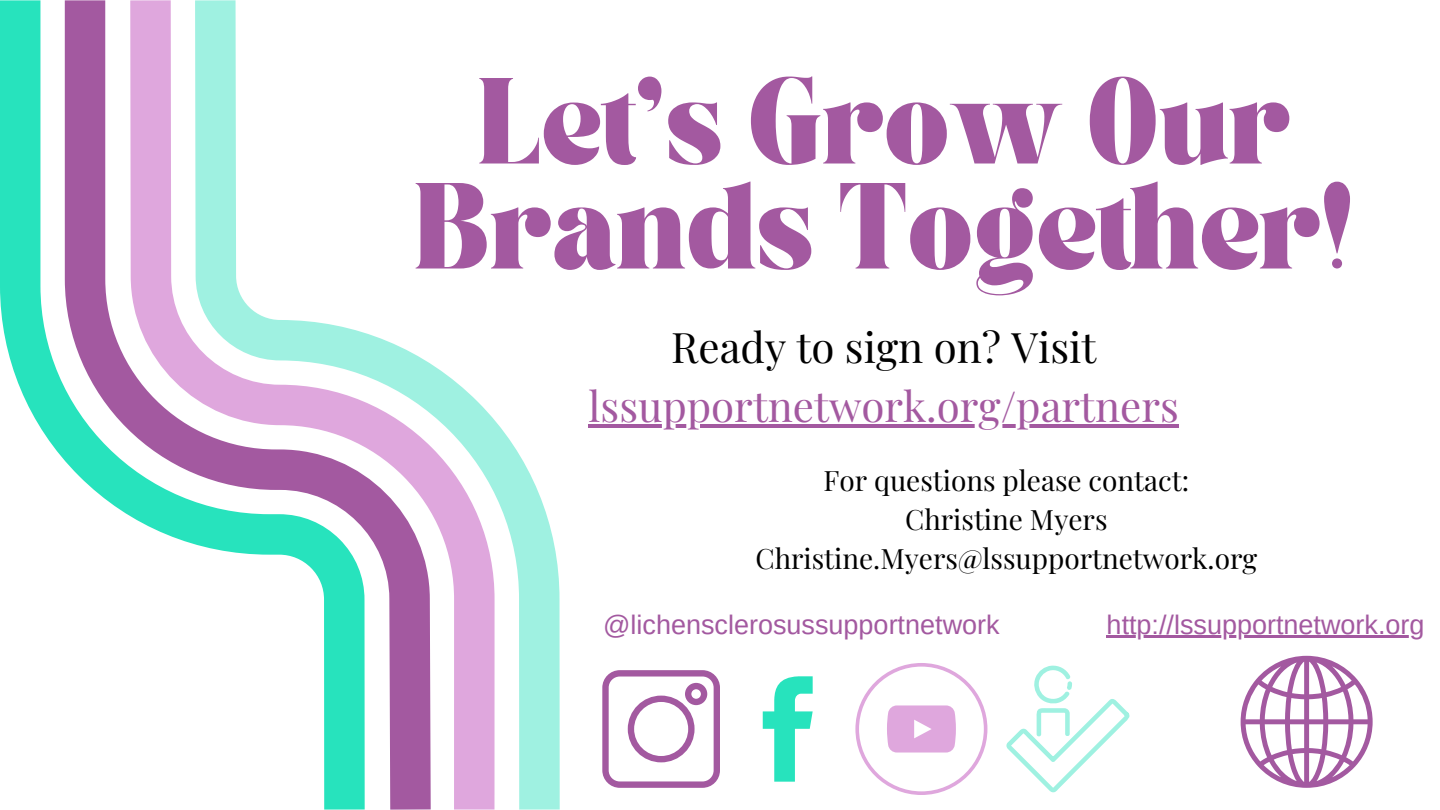
<style>
.page{position:relative;width:1440px;height:810px;background:#fff}
.page>*{position:absolute;margin:0;border:0;box-sizing:border-box;transform-origin:0 0}
.t1{font:700 75px/105px "TANASHFORD";color:#a359a0;text-align:center}
.t2{font:42px "Playfair Display";color:#a359a0}
.t3{font:42px "Playfair Display";color:#000}
.t4{font:28px "Playfair Display";color:#000}
.t5{font:27px "Arimo";color:#a359a0}
</style>
<div class="page">
<svg style="left:0;top:0;width:65px;height:461px;fill:#27e3bd"></svg>
<svg style="left:65px;top:0;width:65px;height:516px"></svg>
<svg style="left:130px;top:0;width:65px;height:545px"></svg>
<svg style="left:195px;top:0;width:365px;height:810px"></svg>
<svg style="left:602px;top:670px;width:118px;height:118px"></svg>
<svg style="left:763px;top:676px;width:50px;height:106px"></svg>
<svg style="left:855px;top:663px;width:132px;height:132px"></svg>
<svg style="left:1006px;top:666px;width:123px;height:126px"></svg>
<svg style="left:1241px;top:656px;width:132px;height:132px"></svg>
<hr style="left:1107px;top:635px;width:318px;height:3px;background:#a359a0">
<hr style="left:589px;top:424px;width:590px;height:4px;background:#a359a0">
<p class="t1" style="left:414px;top:81px;width:942px">Let’s Grow Our<br>Brands Together!</p>
<p class="t3" style="left:671px;top:318px;width:427px">Ready to sign on? Visit</p>
<p class="t2" style="left:589px;top:376px;width:592px">lssupportnetwork.org/partners</p>
<h1 class="t4" style="left:824px;top:461px;width:367px">For questions please contact:</h1>
<h2 class="t4" style="left:905px;top:500px;width:204px">Christine Myers</h2>
<p class="t4" style="left:755px;top:539px;width:503px">Christine.Myers@lssupportnetwork.org</p>
<p class="t5" style="left:603px;top:609px;width:398px">@lichensclerosussupportnetwork</p>
<p class="t5" style="left:1107px;top:609px;width:319px">http://lssupportnetwork.org</p>
</div>
